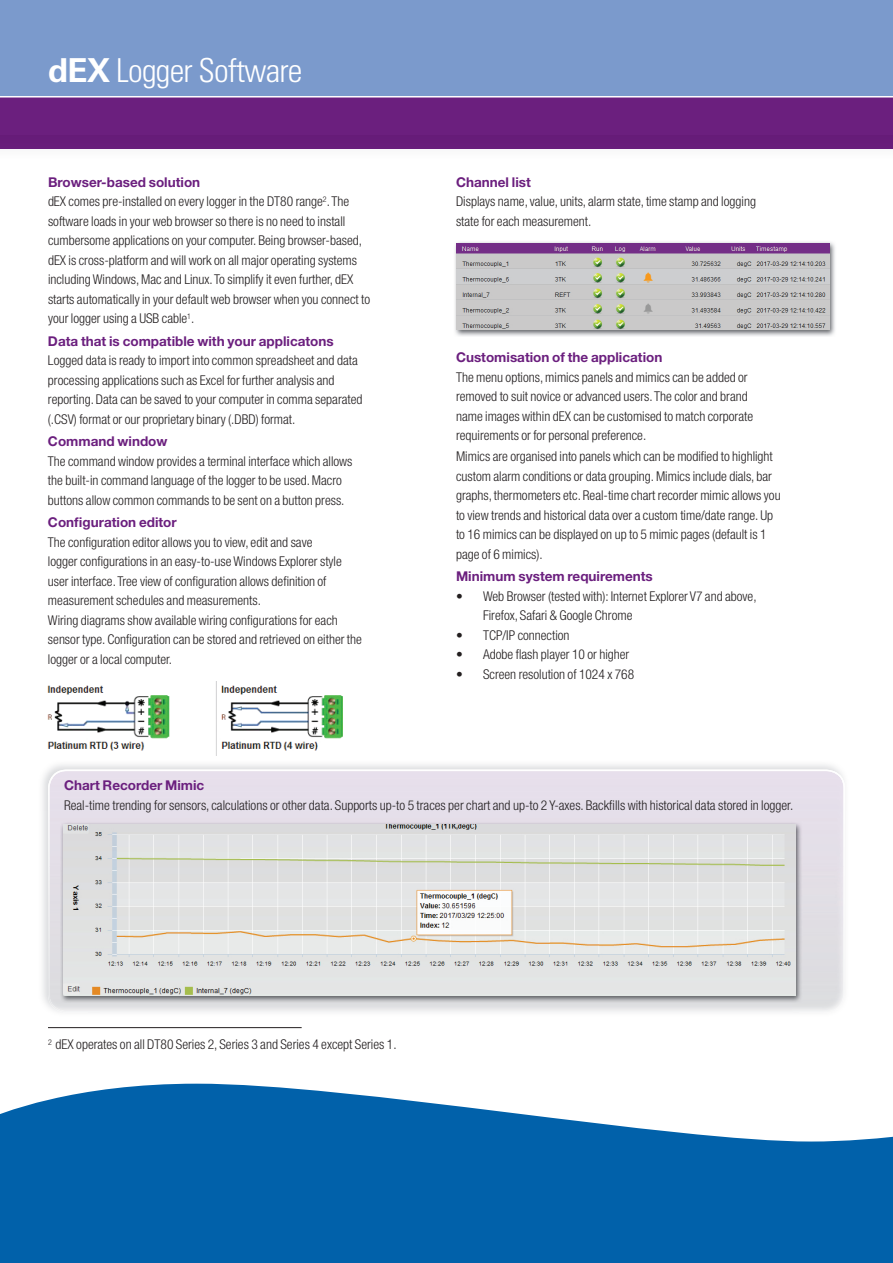
<style>
.page{position:relative;width:893px;height:1263px;background:#fff}
.page>*{position:absolute;margin:0;border:0;box-sizing:border-box;transform-origin:0 0}
.t1{font:300 condensed 33px "Univers LT Std";letter-spacing:-.025em;color:#fff}
.t2{font:300 condensed 13.5px/19.5px "Helvetica Neue LT Std";color:#231f20}
.t3{font:700 13.5px "Helvetica Neue LT Std";color:#6b1f7e}
.s1{font-weight:700;font-stretch:normal}
.s2{font-weight:700;font-stretch:normal;color:#6b1f7e}
</style>
<div class="page">
<div style="left:48px;top:769px;width:797px;height:49px;background:#e6dfeb"></div>
<img style="left:48px;top:818px;width:53px;height:195px">
<div style="left:792px;top:818px;width:52px;height:194px;background:#e2dee5"></div>
<div style="left:0;top:0;width:893px;height:133px;background:#7b9acc"></div>
<div style="left:0;top:97px;width:893px;height:51px;background:#6b1f7e"></div>
<hr style="left:0;top:96px;width:893px;height:2px;background:#fff">
<div style="left:0;top:135px;width:893px;height:13px;background:#671c79"></div>
<svg style="left:0;top:1084px;width:893px;height:179px;background:#2678b6"></svg>
<hr style="left:48px;top:1027px;width:254px;height:1px;background:#231f20">
<img style="left:455px;top:242px;width:380px;height:94px">
<img style="left:456px;top:243px;width:373px;height:87px">
<img style="left:60px;top:821px;width:742px;height:182px">
<img style="left:63px;top:824px;width:732px;height:172px">
<img style="left:47px;top:681px;width:296px;height:75px">
<h1 class="t1" style="left:48px;top:51px;width:256px"><span class="s1">dEX</span> Logger Software</h1>
<p class="t2" style="left:48px;top:172px;width:324px"><span class="s2">Browser-based solution<br></span>dEX comes pre-installed on every logger in the DT80 range<sup>2</sup>. The software loads in your web browser so there is no need to install cumbersome applications on your computer. Being browser-based, dEX is cross-platform and will work on all major operating systems including Windows, Mac and Linux. To simplify it even further, dEX starts automatically in your default web browser when you connect to your logger using a USB cable<sup>1</sup>.</p>
<p class="t3" style="left:48px;top:332px;width:287px">Data that is compatible with your applicatons</p>
<p class="t2" style="left:48px;top:351px;width:316px">Logged data is ready to import into common spreadsheet and data processing applications such as Excel for further analysis and reporting. Data can be saved to your computer in comma separated (.CSV) format or our proprietary binary (.DBD) format.</p>
<p class="t3" style="left:48px;top:433px;width:121px">Command window</p>
<p class="t2" style="left:48px;top:451px;width:306px">The command window provides a terminal interface which allows the built-in command language of the logger to be used. Macro buttons allow common commands to be sent on a button press.</p>
<p class="t3" style="left:48px;top:514px;width:130px">Configuration editor</p>
<p class="t2" style="left:48px;top:532px;width:315px">The configuration editor allows you to view, edit and save<br>logger configurations in an easy-to-use Windows Explorer style user interface. Tree view of configuration allows definition of measurement schedules and measurements.<br>Wiring diagrams show available wiring configurations for each sensor type. Configuration can be stored and retrieved on either the logger or a local computer.</p>
<p class="t3" style="left:456px;top:173px;width:76px">Channel list</p>
<p class="t2" style="left:456px;top:191px;width:301px">Displays name, value, units, alarm state, time stamp and logging state for each measurement.</p>
<p class="t3" style="left:456px;top:349px;width:208px">Customisation of the application</p>
<p class="t2" style="left:456px;top:367px;width:299px">The menu options, mimics panels and mimics can be added or removed to suit novice or advanced users. The color and brand name images within dEX can be customised to match corporate requirements or for personal preference.</p>
<p class="t2" style="left:456px;top:446px;width:326px">Mimics are organised into panels which can be modified to highlight custom alarm conditions or data grouping. Mimics include dials, bar graphs, thermometers etc. Real-time chart recorder mimic allows you to view trends and historical data over a custom time/date range. Up to 16 mimics can be displayed on up to 5 mimic pages (default is 1 page of 6 mimics).</p>
<p class="t3" style="left:456px;top:568px;width:198px">Minimum system requirements</p>
<p class="t2" style="left:483px;top:586px;width:275px;text-indent:-27px">• Web Browser (tested with): Internet Explorer V7 and above,<br>Firefox, Safari &amp; Google Chrome</p>
<p class="t2" style="left:456px;top:625px;width:115px">• TCP/IP connection</p>
<p class="t2" style="left:456px;top:644px;width:175px">• Adobe flash player 10 or higher</p>
<p class="t2" style="left:456px;top:664px;width:180px">• Screen resolution of 1024 x 768</p>
<p class="t3" style="left:64px;top:777px;width:142px">Chart Recorder Mimic</p>
<p class="t2" style="left:64px;top:795px;width:731px">Real-time trending for sensors, calculations or other data. Supports up-to 5 traces per chart and up-to 2 Y-axes. Backfills with historical data stored in logger.</p>
<p class="t2" style="left:48px;top:1035px;width:350px"><sup>2</sup> dEX operates on all DT80 Series 2, Series 3 and Series 4 except Series 1.</p>
</div>
